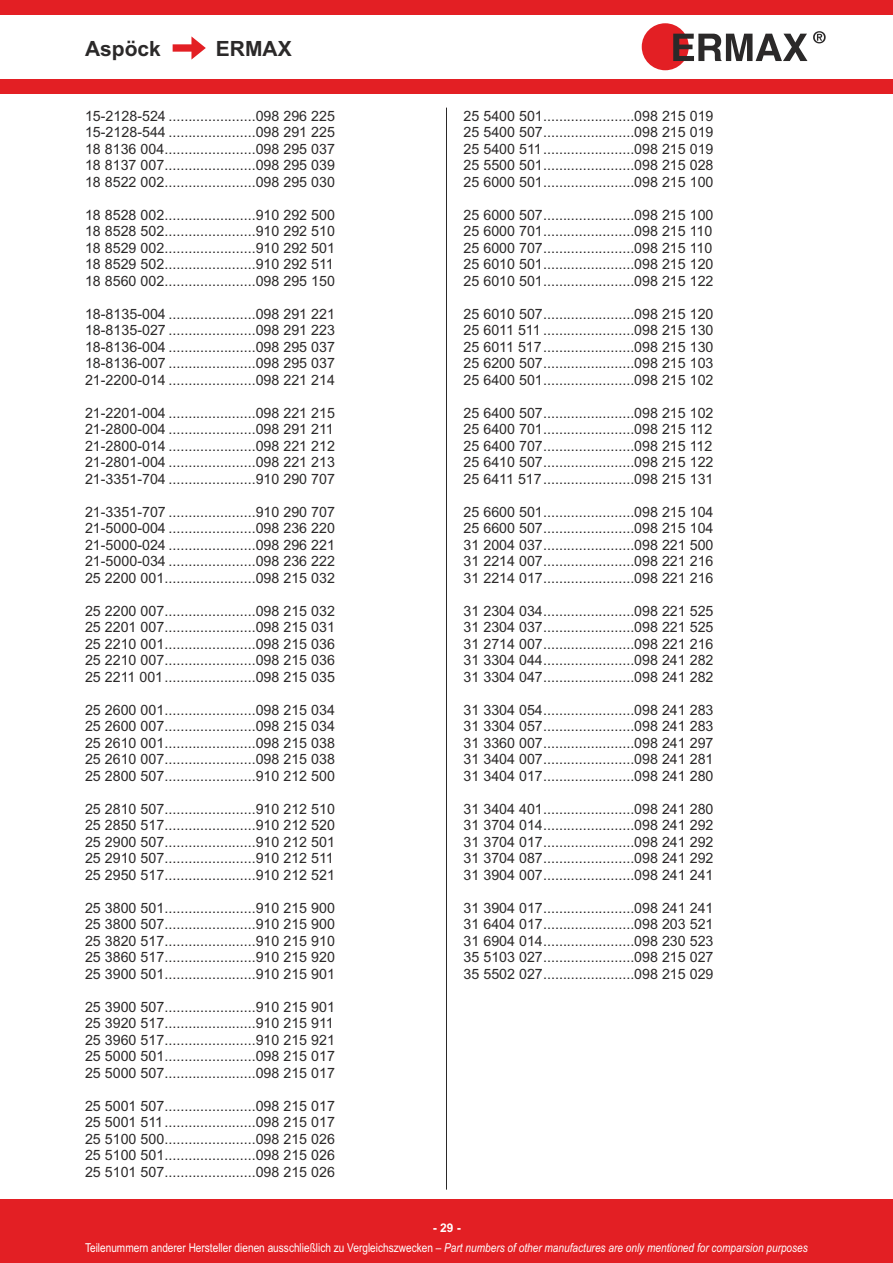
<style>
.page{position:relative;width:893px;height:1263px;background:#fff}
.page>*{position:absolute;margin:0;border:0;box-sizing:border-box;transform-origin:0 0}
.t1{font:700 21px "Arial";color:#2b2929}
.t2{font:14.25px/16.5px "Arial";color:#2b2929;text-align:justify}
.t3{font:12.3px "Arial Narrow";color:#fff}
.t4{font:700 12px "Arial";color:#fff}
.s1{font-style:italic}
</style>
<div class="page">
<hr style="left:446px;top:108px;width:1px;height:1081px;background:#2b2929">
<div style="left:0;top:79px;width:893px;height:15px;background:#e31f24"></div>
<div style="left:0;top:0;width:893px;height:15px;background:#e31f24"></div>
<div style="left:642px;top:23px;width:47px;height:47px;background:#e31f24;border-radius:50%"></div>
<svg style="left:673px;top:31px;width:153px;height:30px"></svg>
<div style="left:0;top:1199px;width:893px;height:64px;background:#e31f24"></div>
<svg style="left:173px;top:36px;width:33px;height:24px"></svg>
<h1 class="t1" style="left:85px;top:40px;width:77px">Aspöck</h1>
<h1 class="t1" style="left:216px;top:40px;width:77px">ERMAX</h1>
<p class="t2" style="left:85px;top:109px;width:251px">15-2128-524 ......................098 296 225<br>15-2128-544 ......................098 291 225<br>18 8136 004.......................098 295 037<br>18 8137 007.......................098 295 039<br>18 8522 002.......................098 295 030</p>
<p class="t2" style="left:85px;top:208px;width:251px">18 8528 002.......................910 292 500<br>18 8528 502.......................910 292 510<br>18 8529 002.......................910 292 501<br>18 8529 502.......................910 292 511<br>18 8560 002.......................098 295 150</p>
<p class="t2" style="left:85px;top:307px;width:251px">18-8135-004 ......................098 291 221<br>18-8135-027 ......................098 291 223<br>18-8136-004 ......................098 295 037<br>18-8136-007 ......................098 295 037<br>21-2200-014 ......................098 221 214</p>
<p class="t2" style="left:85px;top:406px;width:251px">21-2201-004 ......................098 221 215<br>21-2800-004 ......................098 291 211<br>21-2800-014 ......................098 221 212<br>21-2801-004 ......................098 221 213<br>21-3351-704 ......................910 290 707</p>
<p class="t2" style="left:85px;top:505px;width:251px">21-3351-707 ......................910 290 707<br>21-5000-004 ......................098 236 220<br>21-5000-024 ......................098 296 221<br>21-5000-034 ......................098 236 222<br>25 2200 001.......................098 215 032</p>
<p class="t2" style="left:85px;top:604px;width:251px">25 2200 007.......................098 215 032<br>25 2201 007.......................098 215 031<br>25 2210 001.......................098 215 036<br>25 2210 007.......................098 215 036<br>25 2211 001.......................098 215 035</p>
<p class="t2" style="left:85px;top:703px;width:251px">25 2600 001.......................098 215 034<br>25 2600 007.......................098 215 034<br>25 2610 001.......................098 215 038<br>25 2610 007.......................098 215 038<br>25 2800 507.......................910 212 500</p>
<p class="t2" style="left:85px;top:802px;width:251px">25 2810 507.......................910 212 510<br>25 2850 517.......................910 212 520<br>25 2900 507.......................910 212 501<br>25 2910 507.......................910 212 511<br>25 2950 517.......................910 212 521</p>
<p class="t2" style="left:85px;top:901px;width:251px">25 3800 501.......................910 215 900<br>25 3800 507.......................910 215 900<br>25 3820 517.......................910 215 910<br>25 3860 517.......................910 215 920<br>25 3900 501.......................910 215 901</p>
<p class="t2" style="left:85px;top:1000px;width:251px">25 3900 507.......................910 215 901<br>25 3920 517.......................910 215 911<br>25 3960 517.......................910 215 921<br>25 5000 501.......................098 215 017<br>25 5000 507.......................098 215 017</p>
<p class="t2" style="left:85px;top:1099px;width:251px">25 5001 507.......................098 215 017<br>25 5001 511.......................098 215 017<br>25 5100 500.......................098 215 026<br>25 5100 501.......................098 215 026<br>25 5101 507.......................098 215 026</p>
<p class="t2" style="left:464px;top:109px;width:251px">25 5400 501.......................098 215 019<br>25 5400 507.......................098 215 019<br>25 5400 511.......................098 215 019<br>25 5500 501.......................098 215 028<br>25 6000 501.......................098 215 100</p>
<p class="t2" style="left:464px;top:208px;width:251px">25 6000 507.......................098 215 100<br>25 6000 701.......................098 215 110<br>25 6000 707.......................098 215 110<br>25 6010 501.......................098 215 120<br>25 6010 501.......................098 215 122</p>
<p class="t2" style="left:464px;top:307px;width:251px">25 6010 507.......................098 215 120<br>25 6011 511 .......................098 215 130<br>25 6011 517.......................098 215 130<br>25 6200 507.......................098 215 103<br>25 6400 501.......................098 215 102</p>
<p class="t2" style="left:464px;top:406px;width:251px">25 6400 507.......................098 215 102<br>25 6400 701.......................098 215 112<br>25 6400 707.......................098 215 112<br>25 6410 507.......................098 215 122<br>25 6411 517.......................098 215 131</p>
<p class="t2" style="left:464px;top:505px;width:251px">25 6600 501.......................098 215 104<br>25 6600 507.......................098 215 104<br>31 2004 037.......................098 221 500<br>31 2214 007.......................098 221 216<br>31 2214 017.......................098 221 216</p>
<p class="t2" style="left:464px;top:604px;width:251px">31 2304 034.......................098 221 525<br>31 2304 037.......................098 221 525<br>31 2714 007.......................098 221 216<br>31 3304 044.......................098 241 282<br>31 3304 047.......................098 241 282</p>
<p class="t2" style="left:464px;top:703px;width:251px">31 3304 054.......................098 241 283<br>31 3304 057.......................098 241 283<br>31 3360 007.......................098 241 297<br>31 3404 007.......................098 241 281<br>31 3404 017.......................098 241 280</p>
<p class="t2" style="left:464px;top:802px;width:251px">31 3404 401.......................098 241 280<br>31 3704 014.......................098 241 292<br>31 3704 017.......................098 241 292<br>31 3704 087.......................098 241 292<br>31 3904 007.......................098 241 241</p>
<p class="t2" style="left:464px;top:901px;width:251px">31 3904 017.......................098 241 241<br>31 6404 017.......................098 203 521<br>31 6904 014.......................098 230 523<br>35 5103 027.......................098 215 027<br>35 5502 027.......................098 215 029</p>
<p class="t4" style="left:433px;top:1223px;width:30px">- 29 -</p>
<p class="t3" style="left:85px;top:1243px;width:724px">Teilenummern anderer Hersteller dienen ausschließlich zu Vergleichszwecken – <span class="s1">Part numbers of other manufactures are only mentioned for comparsion purposes</span></p>
</div>
